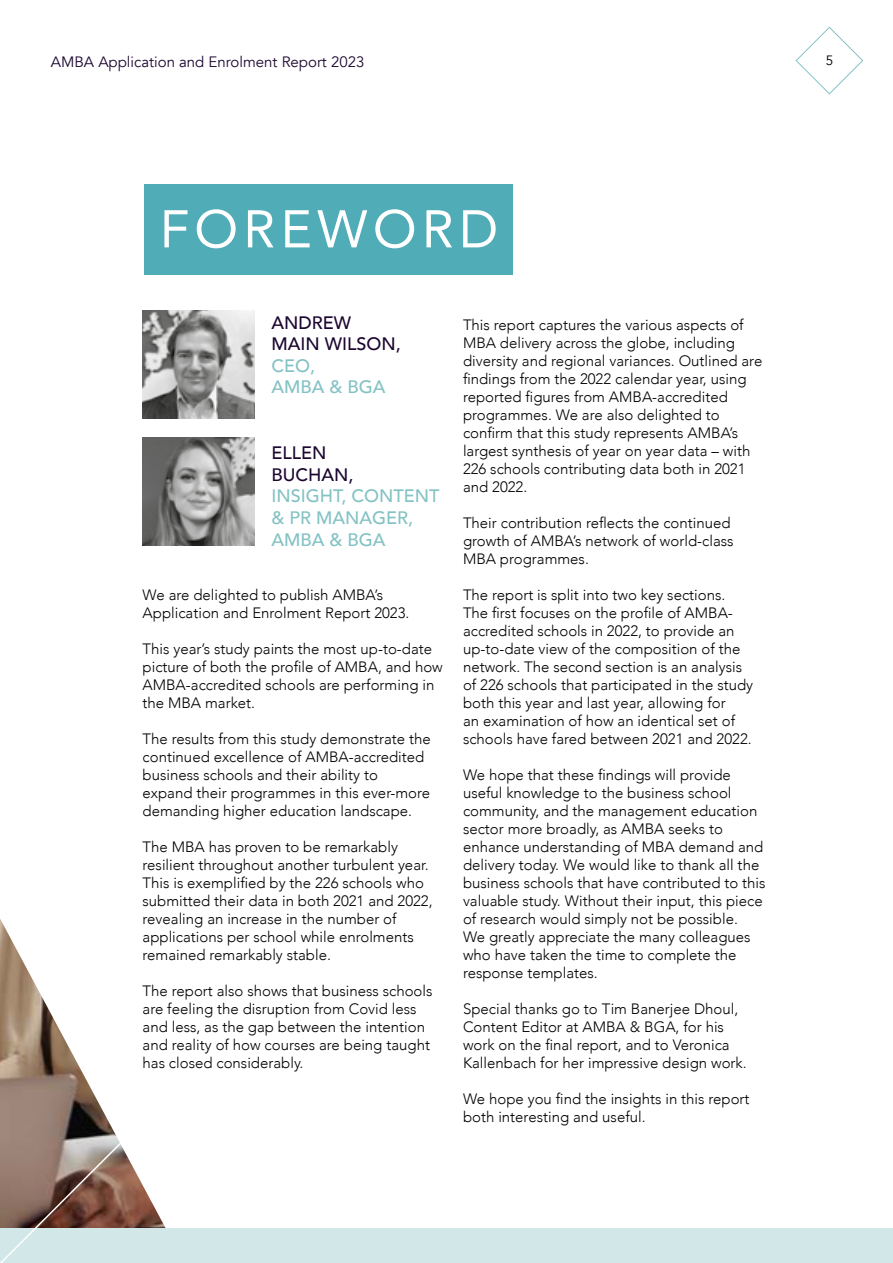
<style>
.page{position:relative;width:893px;height:1263px;background:#fff}
.page>*{position:absolute;margin:0;border:0;box-sizing:border-box;transform-origin:0 0}
.t1{font:52.5px "Avenir";letter-spacing:.1em;color:#fff}
.t2{font:500 18px/21.6px "Avenir";color:#84c2c4}
.t3{font:500 18px/21.6px "Avenir";color:#1d0730}
.t4{font:300 15px/18px "Avenir";color:#000}
.t5{font:15px "Avenir";color:#1d0730}
.t6{font:13.5px "Avenir";color:#000}
</style>
<div class="page">
<svg style="left:795px;top:26px;width:69px;height:69px"></svg>
<div style="left:145px;top:185px;width:368px;height:90px;background:#50acb7"></div>
<div style="left:0;top:1229px;width:893px;height:34px;background:#d2e7e8"></div>
<svg style="left:0;top:919px;width:259px;height:344px"></svg>
<img style="left:143px;top:310px;width:112px;height:108px">
<img style="left:143px;top:438px;width:112px;height:108px">
<p class="t5" style="left:51px;top:53px;width:315px">AMBA Application and Enrolment Report 2023</p>
<p class="t6" style="left:826px;top:53px;width:9px">5</p>
<h1 class="t1" style="left:160px;top:187px;width:340px">FOREWORD</h1>
<p class="t3" style="left:272px;top:310px;width:131px">ANDREW<br>MAIN WILSON,</p>
<p class="t2" style="left:272px;top:354px;width:116px">CEO,<br>AMBA &amp; BGA</p>
<p class="t3" style="left:272px;top:441px;width:84px">ELLEN<br>BUCHAN,</p>
<p class="t2" style="left:272px;top:484px;width:169px">INSIGHT, CONTENT &amp; PR MANAGER,<br>AMBA &amp; BGA</p>
<p class="t4" style="left:143px;top:585px;width:268px">We are delighted to publish AMBA’s<br>Application and Enrolment Report 2023.</p>
<p class="t4" style="left:143px;top:639px;width:302px">This year’s study paints the most up-to-date picture of both the profile of AMBA, and how AMBA-accredited schools are performing in the MBA market.</p>
<p class="t4" style="left:143px;top:729px;width:290px">The results from this study demonstrate the continued excellence of AMBA-accredited business schools and their ability to expand their programmes in this ever-more demanding higher education landscape.</p>
<p class="t4" style="left:143px;top:837px;width:292px">The MBA has proven to be remarkably resilient throughout another turbulent year.<br>This is exemplified by the 226 schools who submitted their data in both 2021 and 2022, revealing an increase in the number of applications per school while enrolments remained remarkably stable.</p>
<p class="t4" style="left:143px;top:981px;width:291px">The report also shows that business schools are feeling the disruption from Covid less and less, as the gap between the intention and reality of how courses are being taught has closed considerably.</p>
<p class="t4" style="left:463px;top:315px;width:301px">This report captures the various aspects of MBA delivery across the globe, including diversity and regional variances. Outlined are findings from the 2022 calendar year, using reported figures from AMBA-accredited programmes. We are also delighted to confirm that this study represents AMBA’s largest synthesis of year on year data – with 226 schools contributing data both in 2021 and 2022.</p>
<p class="t4" style="left:463px;top:513px;width:272px">Their contribution reflects the continued growth of AMBA’s network of world-class<br>MBA programmes.</p>
<p class="t4" style="left:463px;top:585px;width:292px">The report is split into two key sections.<br>The first focuses on the profile of AMBA&shy;accredited schools in 2022, to provide an up-to-date view of the composition of the network. The second section is an analysis of 226 schools that participated in the study both this year and last year, allowing for<br>an examination of how an identical set of schools have fared between 2021 and 2022.</p>
<p class="t4" style="left:463px;top:765px;width:304px">We hope that these findings will provide useful knowledge to the business school community, and the management education sector more broadly, as AMBA seeks to enhance understanding of MBA demand and delivery today. We would like to thank all the business schools that have contributed to this valuable study. Without their input, this piece of research would simply not be possible.<br>We greatly appreciate the many colleagues who have taken the time to complete the response templates.</p>
<p class="t4" style="left:463px;top:999px;width:285px">Special thanks go to Tim Banerjee Dhoul, Content Editor at AMBA &amp; BGA, for his work on the final report, and to Veronica Kallenbach for her impressive design work.</p>
<p class="t4" style="left:463px;top:1089px;width:288px">We hope you find the insights in this report both interesting and useful.</p>
</div>
